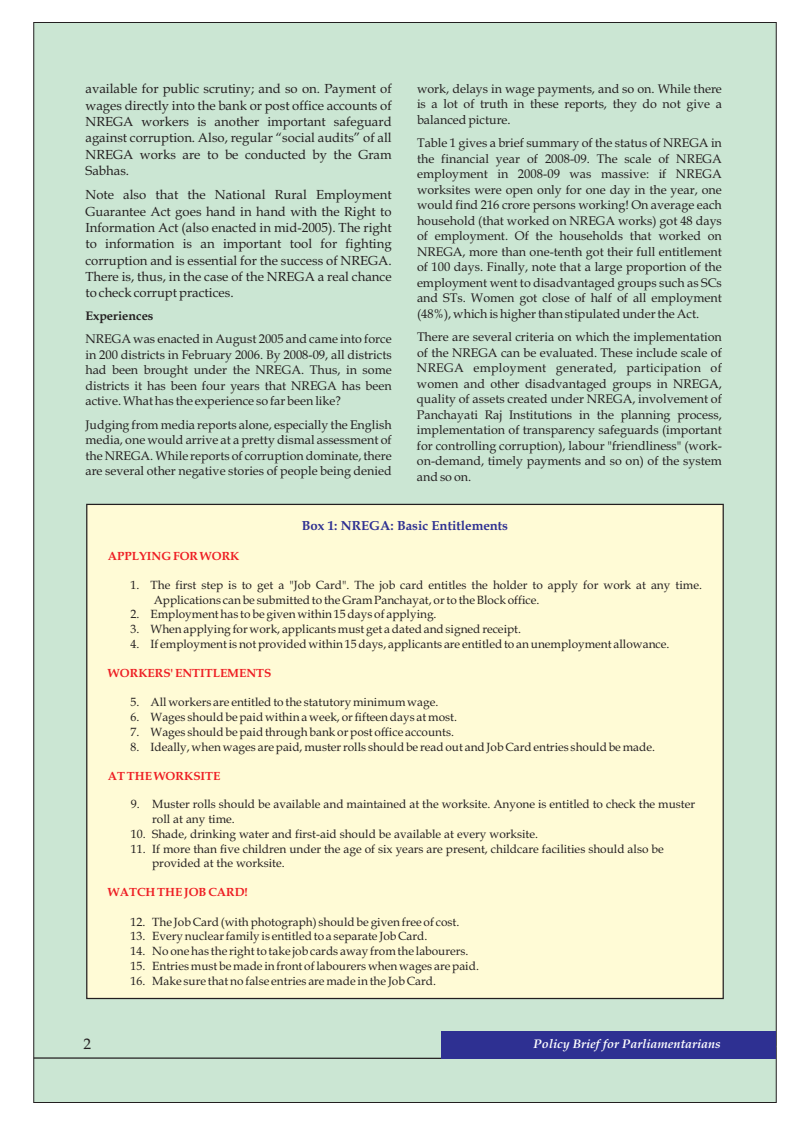
<style>
.page{position:relative;width:810px;height:1125px;background:#fff}
.page>*{position:absolute;margin:0;border:0;box-sizing:border-box;transform-origin:0 0}
.t1{font:700 16.25px "CG Omega";color:#fff}
.t2{font:15px "Book Antiqua";color:#231f20}
.t3{font:13.12px/16.2px "Book Antiqua";color:#231f20;text-align:justify}
.t4{font:700 13.12px "Book Antiqua";color:#2e3092}
.t5{font:12.5px/15.5px "Book Antiqua";color:#231f20;text-align:justify}
.t6{font:italic 700 12.5px "Book Antiqua";color:#fff}
.t7{font:700 12.5px "Book Antiqua";color:#231f20}
.t8{font:11.88px/14.8px "Book Antiqua";color:#231f20}
.t9{font:700 11.88px "Book Antiqua";color:#ee1d23}
</style>
<div class="page">
<div style="left:33px;top:22px;width:744px;height:1081px;background:#cbe6d3"></div>
<hr style="left:34px;top:1057px;width:408px;height:2px;background:#231f20">
<div style="left:441px;top:1031px;width:335px;height:27px;background:#2e3092"></div>
<div style="left:86px;top:503px;width:638px;height:497px;background:#fffbd6"></div>
<p class="t5" style="left:417px;top:82px;width:306px">work, delays in wage payments, and so on. While there is a lot of truth in these reports, they do not give a balanced picture.</p>
<p class="t5" style="left:417px;top:137px;width:306px">Table 1 gives a brief summary of the status of NREGA in the financial year of 2008-09. The scale of NREGA employment in 2008-09 was massive: if NREGA worksites were open only for one day in the year, one would find 216 crore persons working! On average each household (that worked on NREGA works) got 48 days of employment. Of the households that worked on NREGA, more than one-tenth got their full entitlement of 100 days. Finally, note that a large proportion of the employment went to disadvantaged groups such as SCs and STs. Women got close of half of all employment (48%), which is higher than stipulated under the Act.</p>
<p class="t5" style="left:417px;top:331px;width:306px">There are several criteria on which the implementation of the NREGA can be evaluated. These include scale of NREGA employment generated, participation of women and other disadvantaged groups in NREGA, quality of assets created under NREGA, involvement of Panchayati Raj Institutions in the planning process, implementation of transparency safeguards (important for controlling corruption), labour "friendliness" (work&shy;on-demand, timely payments and so on) of the system and so on.</p>
<p class="t4" style="left:302px;top:521px;width:208px">Box 1: NREGA: Basic Entitlements</p>
<p class="t3" style="left:85px;top:82px;width:308px">available for public scrutiny; and so on. Payment of wages directly into the bank or post office accounts of NREGA workers is another important safeguard against corruption. Also, regular “social audits” of all NREGA works are to be conducted by the Gram Sabhas.</p>
<p class="t3" style="left:85px;top:188px;width:308px">Note also that the National Rural Employment Guarantee Act goes hand in hand with the Right to Information Act (also enacted in mid-2005). The right to information is an important tool for fighting corruption and is essential for the success of NREGA.<br>There is, thus, in the case of the NREGA a real chance to check corrupt practices.</p>
<p class="t7" style="left:85px;top:311px;width:70px">Experiences</p>
<p class="t5" style="left:85px;top:333px;width:308px">NREGA was enacted in August 2005 and came into force in 200 districts in February 2006. By 2008-09, all districts had been brought under the NREGA. Thus, in some districts it has been four years that NREGA has been active. What has the experience so far been like?</p>
<p class="t5" style="left:85px;top:418px;width:308px">Judging from media reports alone, especially the English media, one would arrive at a pretty dismal assessment of the NREGA. While reports of corruption dominate, there are several other negative stories of people being denied</p>
<p class="t9" style="left:108px;top:551px;width:133px">APPLYING FOR WORK</p>
<p class="t8" style="left:154px;top:579px;width:550px;text-indent:-23px">1. The first step is to get a "Job Card". The job card entitles the holder to apply for work at any time.<br>Applications can be submitted to the Gram Panchayat, or to the Block office.</p>
<p class="t8" style="left:130px;top:608px;width:308px">2. Employment has to be given within 15 days of applying.</p>
<p class="t8" style="left:130px;top:623px;width:392px">3. When applying for work, applicants must get a dated and signed receipt.</p>
<p class="t8" style="left:130px;top:638px;width:541px">4. If employment is not provided within 15 days, applicants are entitled to an unemployment allowance.</p>
<p class="t9" style="left:108px;top:668px;width:165px">WORKERS' ENTITLEMENTS</p>
<p class="t8" style="left:130px;top:696px;width:309px">5. All workers are entitled to the statutory minimum wage.</p>
<p class="t8" style="left:130px;top:711px;width:328px">6. Wages should be paid within a week, or fifteen days at most.</p>
<p class="t8" style="left:130px;top:726px;width:325px">7. Wages should be paid through bank or post office accounts.</p>
<p class="t8" style="left:130px;top:741px;width:526px">8. Ideally, when wages are paid, muster rolls should be read out and Job Card entries should be made.</p>
<p class="t9" style="left:108px;top:771px;width:114px">AT THE WORKSITE</p>
<p class="t8" style="left:152px;top:798px;width:545px;text-indent:-21px">9. Muster rolls should be available and maintained at the worksite. Anyone is entitled to check the muster roll at any time.</p>
<p class="t8" style="left:131px;top:828px;width:409px">10. Shade, drinking water and first-aid should be available at every worksite.</p>
<p class="t8" style="left:152px;top:843px;width:513px;text-indent:-21px">11. If more than five children under the age of six years are present, childcare facilities should also be provided at the worksite.</p>
<p class="t9" style="left:108px;top:888px;width:141px">WATCH THE JOB CARD!</p>
<p class="t8" style="left:130px;top:916px;width:331px">12. The Job Card (with photograph) should be given free of cost.</p>
<p class="t8" style="left:130px;top:930px;width:299px">13. Every nuclear family is entitled to a separate Job Card.</p>
<p class="t8" style="left:130px;top:945px;width:340px">14. No one has the right to take job cards away from the labourers.</p>
<p class="t8" style="left:130px;top:960px;width:350px">15. Entries must be made in front of labourers when wages are paid.</p>
<p class="t8" style="left:130px;top:975px;width:307px">16. Make sure that no false entries are made in the Job Card.</p>
<p class="t2" style="left:84px;top:1038px;width:9px">2</p>
<h1 class="t1" style="left:504px;top:1037px;width:274px">IMPF Policy Brief for Parliamentarians</h1>
<p class="t6" style="left:534px;top:1038px;width:189px">Policy Brief for Parliamentarians</p>
</div>
